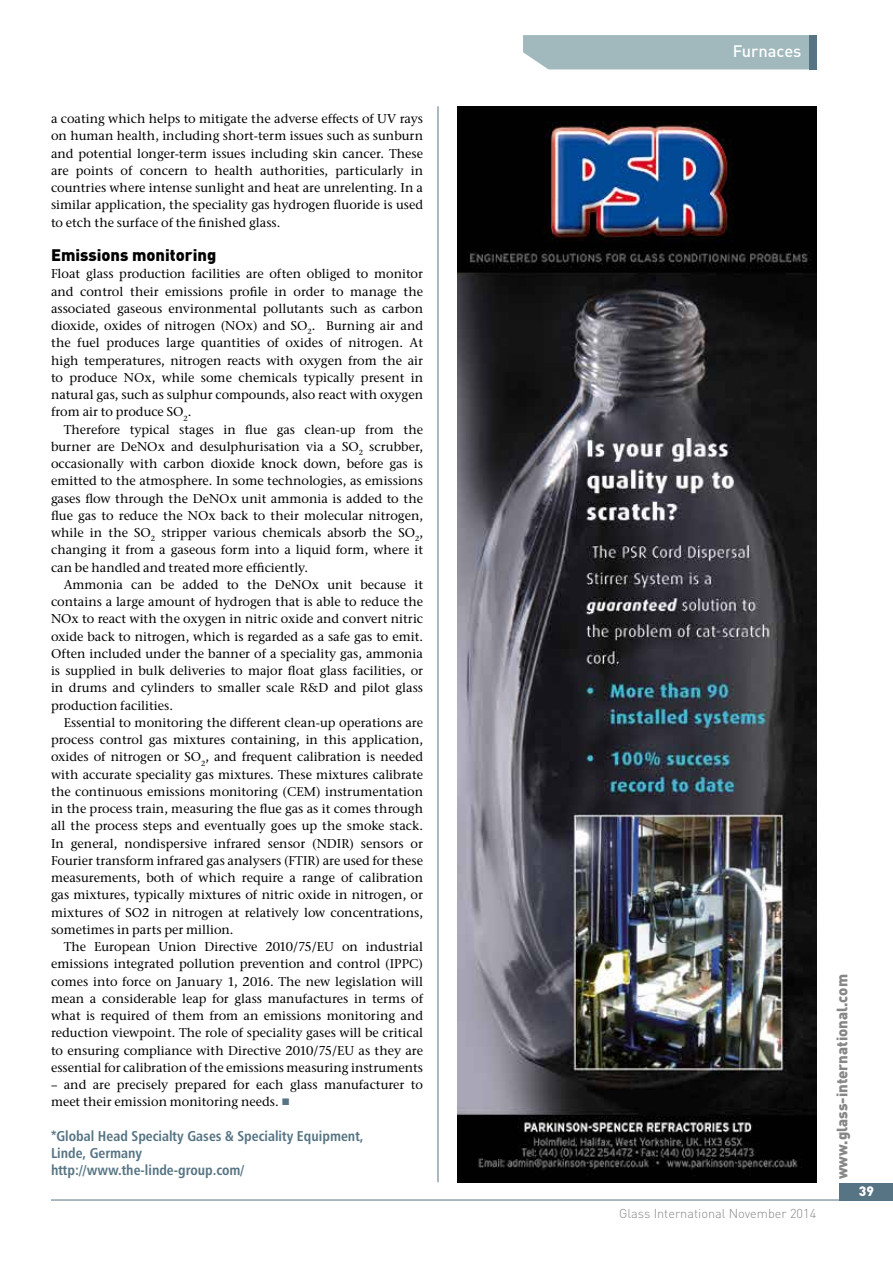
<style>
.page{position:relative;width:893px;height:1263px;background:#fff}
.page>*{position:absolute;margin:0;border:0;box-sizing:border-box;transform-origin:0 0}
.t1{font:900 16.5px "DIN";color:#000}
.t2{font:500 16.5px "DIN";color:#fff}
.t3{font:900 15px "DIN";color:#878787}
.t4{font:14.25px/17.1px "Humanist 777 BT Bold Condensed B";color:#567483}
.t5{font:900 13.5px "DIN";color:#fff}
.t6{font:500 12.75px/17.2px "ITC Stone Serif";color:#000;text-align:justify}
.t7{font:300 12.75px "DIN";color:#878787}
.s1{font-family:"Newspaper Pi BT";font-weight:400;color:#567483}
</style>
<div class="page">
<div style="left:523px;top:35px;width:286px;height:34px;background:#a1b8bd"></div>
<div style="left:809px;top:35px;width:7px;height:35px;background:#567483"></div>
<div style="left:840px;top:1183px;width:53px;height:17px;background:#567483"></div>
<hr style="left:51px;top:1199px;width:842px;height:1px;background:#567483">
<img style="left:457px;top:106px;width:359px;height:1076px">
<hr style="left:438px;top:106px;width:1px;height:1076px;background:#567483">
<p class="t6" style="left:51px;top:110px;width:374px">a coating which helps to mitigate the adverse effects of UV rays on human health, including short-term issues such as sunburn and potential longer-term issues including skin cancer. These are points of concern to health authorities, particularly in countries where intense sunlight and heat are unrelenting. In a similar application, the speciality gas hydrogen fluoride is used to etch the surface of the finished glass.</p>
<p class="t1" style="left:51px;top:244px;width:167px">Emissions monitoring</p>
<p class="t6" style="left:51px;top:265px;width:374px">Float glass production facilities are often obliged to monitor and control their emissions profile in order to manage the associated gaseous environmental pollutants such as carbon dioxide, oxides of nitrogen (NOx) and SO<sub>2</sub>. Burning air and the fuel produces large quantities of oxides of nitrogen. At high temperatures, nitrogen reacts with oxygen from the air to produce NOx, while some chemicals typically present in natural gas, such as sulphur compounds, also react with oxygen from air to produce SO<sub>2</sub>.</p>
<p class="t6" style="left:51px;top:420px;width:374px;text-indent:13px">Therefore typical stages in flue gas clean-up from the burner are DeNOx and desulphurisation via a SO<sub>2</sub> scrubber, occasionally with carbon dioxide knock down, before gas is emitted to the atmosphere. In some technologies, as emissions gases flow through the DeNOx unit ammonia is added to the flue gas to reduce the NOx back to their molecular nitrogen, while in the SO<sub>2</sub> stripper various chemicals absorb the SO<sub>2</sub>, changing it from a gaseous form into a liquid form, where it can be handled and treated more efficiently.</p>
<p class="t6" style="left:51px;top:576px;width:374px;text-indent:13px">Ammonia can be added to the DeNOx unit because it contains a large amount of hydrogen that is able to reduce the NOx to react with the oxygen in nitric oxide and convert nitric oxide back to nitrogen, which is regarded as a safe gas to emit.<br>Often included under the banner of a speciality gas, ammonia is supplied in bulk deliveries to major float glass facilities, or in drums and cylinders to smaller scale R&amp;D and pilot glass production facilities.</p>
<p class="t6" style="left:51px;top:714px;width:374px;text-indent:13px">Essential to monitoring the different clean-up operations are process control gas mixtures containing, in this application, oxides of nitrogen or SO<sub>2</sub>, and frequent calibration is needed with accurate speciality gas mixtures. These mixtures calibrate the continuous emissions monitoring (CEM) instrumentation in the process train, measuring the flue gas as it comes through all the process steps and eventually goes up the smoke stack.<br>In general, nondispersive infrared sensor (NDIR) sensors or Fourier transform infrared gas analysers (FTIR) are used for these measurements, both of which require a range of calibration gas mixtures, typically mixtures of nitric oxide in nitrogen, or mixtures of SO2 in nitrogen at relatively low concentrations, sometimes in parts per million.</p>
<p class="t6" style="left:51px;top:938px;width:374px;text-indent:13px">The European Union Directive 2010/75/EU on industrial emissions integrated pollution prevention and control (IPPC) comes into force on January 1, 2016. The new legislation will mean a considerable leap for glass manufactures in terms of what is required of them from an emissions monitoring and reduction viewpoint. The role of speciality gases will be critical to ensuring compliance with Directive 2010/75/EU as they are essential for calibration of the emissions measuring instruments</p>
<p class="t6" style="left:51px;top:1076px;width:374px">– and are precisely prepared for each glass manufacturer to meet their emission monitoring needs. <span class="s1">r</span></p>
<p class="t4" style="left:51px;top:1127px;width:314px">*Global Head Specialty Gases &amp; Speciality Equipment,<br>Linde, Germany<br>http://www.the-linde-group.com/</p>
<p class="t2" style="left:733px;top:40px;width:70px">Furnaces</p>
<p class="t7" style="left:619px;top:1204px;width:198px">Glass International November 2014</p>
<p class="t3" style="left:832px;top:1179px;width:207px;rotate:-90deg">www.glass-international.com</p>
<p class="t5" style="left:859px;top:1182px;width:17px">39</p>
</div>
